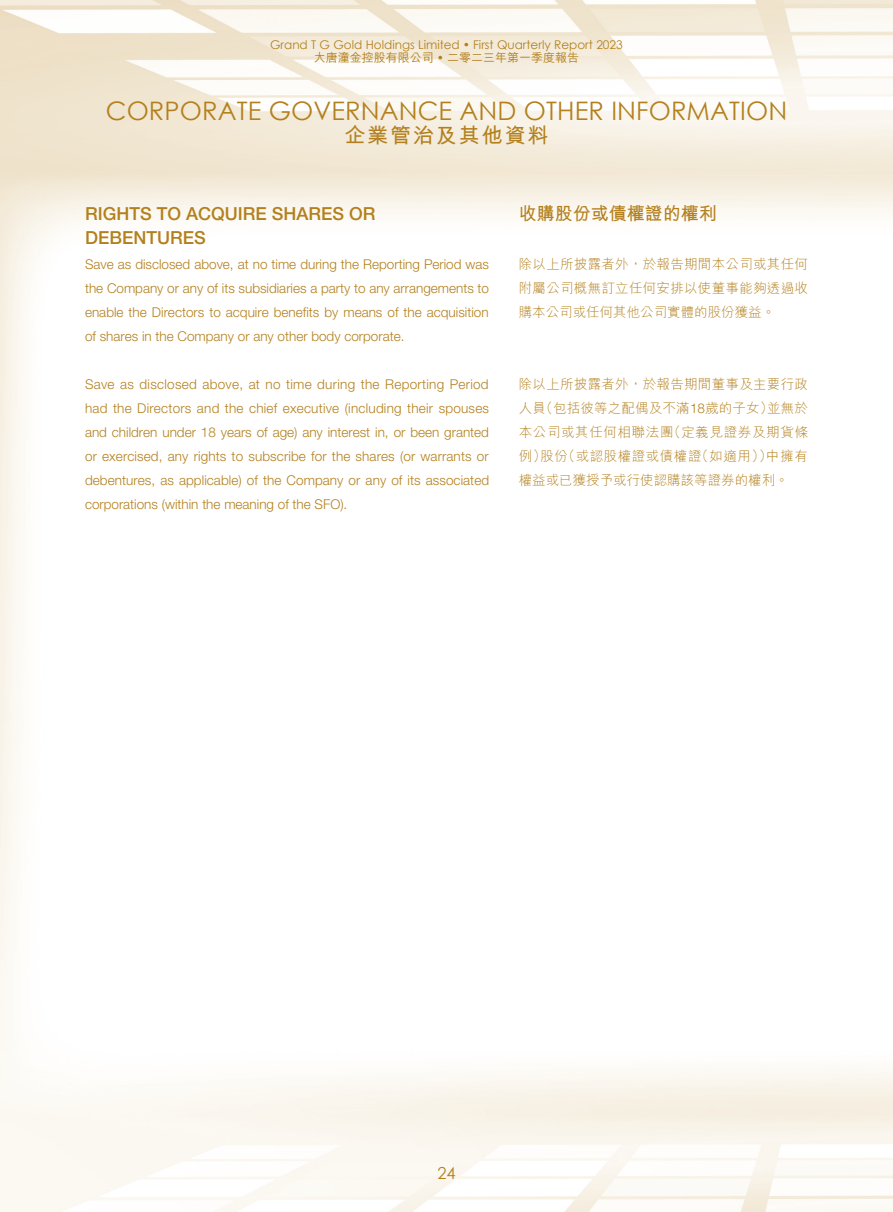
<style>
.page{position:relative;width:893px;height:1212px;background:#fff}
.page>*{position:absolute;margin:0;border:0;box-sizing:border-box;transform-origin:0 0}
.t1{font:25.5px "Century Gothic";letter-spacing:.005em;color:#b4801d}
.t2{font:700 21px "M Hei HK";letter-spacing:.09em;color:#b4801d}
.t3{font:500 18px/24px "Helvetica Neue LT Std";color:#b4801d}
.t4{font:700 18px "M Hei HK";color:#b4801d}
.t5{font:16.5px "Century Gothic";color:#b4801d}
.t6{font:300 13.5px/24px "Helvetica Neue LT Std";color:#b4801d;text-align:justify}
.t7{font:300 13.5px/24px "M Hei HK";letter-spacing:.02em;color:#b4801d;text-align:justify}
.t8{font:12px "Century Gothic";color:#b4801d}
.t9{font:500 12px "M Hei HK";color:#b4801d}
.s1{font-family:"Century Gothic";font-weight:400}
.s2{font-family:"Helvetica Neue LT Std"}
</style>
<div class="page">
<p class="t8" style="left:270px;top:36px;width:354px">Grand T G Gold Holdings Limited • First Quarterly Report 2023</p>
<p class="t9" style="left:314px;top:49px;width:267px">大唐潼金控股有限公司 <span class="s1">•</span> 二零二三年第一季度報告</p>
<h1 class="t1" style="left:106px;top:93px;width:683px">CORPORATE GOVERNANCE AND OTHER INFORMATION</h1>
<h2 class="t2" style="left:344px;top:120px;width:206px">企業管治及其他資料</h2>
<h3 class="t3" style="left:85px;top:202px;width:292px">RIGHTS TO ACQUIRE SHARES OR<br>DEBENTURES</h3>
<p class="t6" style="left:85px;top:252px;width:406px">Save as disclosed above, at no time during the Reporting Period was the Company or any of its subsidiaries a party to any arrangements to enable the Directors to acquire benefits by means of the acquisition of shares in the Company or any other body corporate.</p>
<p class="t6" style="left:85px;top:372px;width:406px">Save as disclosed above, at no time during the Reporting Period had the Directors and the chief executive (including their spouses and children under 18 years of age) any interest in, or been granted or exercised, any rights to subscribe for the shares (or warrants or debentures, as applicable) of the Company or any of its associated corporations (within the meaning of the SFO).</p>
<h3 class="t4" style="left:519px;top:200px;width:199px">收購股份或債權證的權利</h3>
<p class="t7" style="left:519px;top:252px;width:291px">除以上所披露者外，於報告期間本公司或其任何附屬公司概無訂立任何安排以使董事能夠透過收購本公司或任何其他公司實體的股份獲益。</p>
<p class="t7" style="left:519px;top:372px;width:291px">除以上所披露者外，於報告期間董事及主要行政人員（包括彼等之配偶及不滿<span class="s2">18</span>歲的子女）並無於本公司或其任何相聯法團（定義見證券及期貨條例）股份（或認股權證或債權證（如適用））中擁有權益或已獲授予或行使認購該等證券的權利。</p>
<p class="t5" style="left:437px;top:1162px;width:20px">24</p>
</div>
